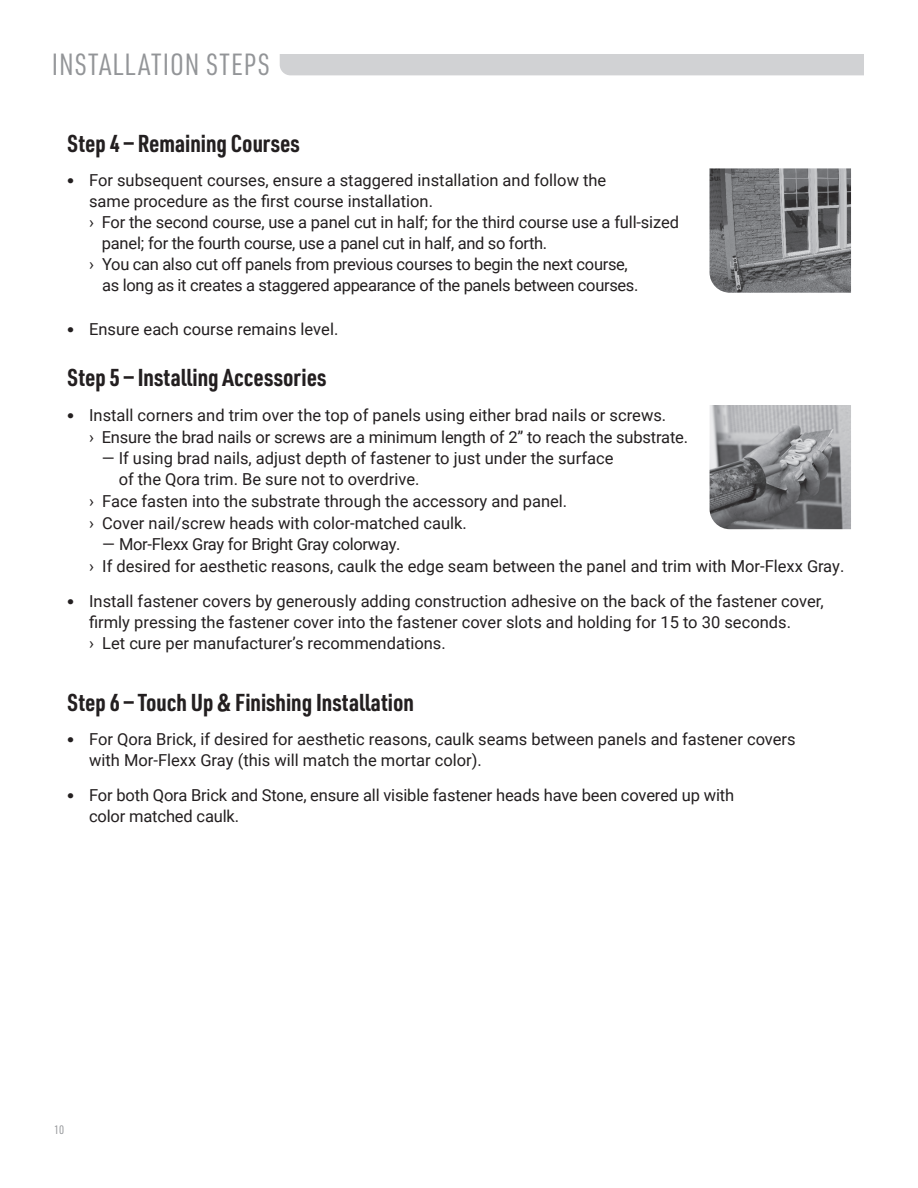
<style>
.page{position:relative;width:918px;height:1188px;background:#fff}
.page>*{position:absolute;margin:0;border:0;box-sizing:border-box;transform-origin:0 0}
.t1{font:30px "URWDIN Cond";letter-spacing:.03em;color:#939598}
.t2{font:700 24px "URWDIN Cond";color:#231f20}
.t3{font:16.5px/21px "Roboto";color:#231f20}
.t4{font:16.5px "Roboto";letter-spacing:-.02em;color:#231f20}
.t5{font:12px "URWDIN Cond";color:#939598}
.s1{font-family:"URWDIN Cond";font-weight:700;font-size:15px}
</style>
<div class="page">
<div style="left:280px;top:54px;width:584px;height:21px;background:#d1d2d4"></div>
<img style="left:710px;top:405px;width:141px;height:124px">
<img style="left:710px;top:168px;width:141px;height:125px">
<h1 class="t1" style="left:52px;top:45px;width:220px">INSTALLATION STEPS</h1>
<h2 class="t2" style="left:68px;top:127px;width:234px">Step 4 — Remaining Courses</h2>
<p class="t3" style="left:68px;top:169px;width:540px"><span class="s1">•</span> For subsequent courses, ensure a staggered installation and follow the</p>
<p class="t3" style="left:89px;top:190px;width:345px">same procedure as the first course installation.</p>
<p class="t3" style="left:89px;top:211px;width:591px">› For the second course, use a panel cut in half; for the third course use a full-sized</p>
<p class="t4" style="left:102px;top:232px;width:447px">panel; for the fourth course, use a panel cut in half, and so forth.</p>
<p class="t4" style="left:89px;top:253px;width:540px">› You can also cut off panels from previous courses to begin the next course,</p>
<p class="t4" style="left:102px;top:274px;width:538px">as long as it creates a staggered appearance of the panels between courses.</p>
<p class="t3" style="left:68px;top:318px;width:272px"><span class="s1">•</span> Ensure each course remains level.</p>
<h2 class="t2" style="left:68px;top:361px;width:261px">Step 5 — Installing Accessories</h2>
<p class="t3" style="left:89px;top:403px;width:601px;line-height:22px;text-indent:-22px"><span class="s1">•</span> Install corners and trim over the top of panels using either brad nails or screws.<br>› Ensure the brad nails or screws are a minimum length of 2” to reach the substrate.</p>
<p class="t3" style="left:102px;top:447px;width:513px">— If using brad nails, adjust depth of fastener to just under the surface</p>
<p class="t3" style="left:119px;top:468px;width:302px">of the Qora trim. Be sure not to overdrive.</p>
<p class="t3" style="left:89px;top:490px;width:480px">› Face fasten into the substrate through the accessory and panel.</p>
<p class="t3" style="left:89px;top:512px;width:379px">› Cover nail/screw heads with color-matched caulk.</p>
<p class="t3" style="left:89px;top:532px;width:757px;line-height:22px;text-indent:13px">— Mor-Flexx Gray for Bright Gray colorway.<br>› If desired for aesthetic reasons, caulk the edge seam between the panel and trim with Mor-Flexx Gray.</p>
<p class="t3" style="left:89px;top:590px;width:736px;text-indent:-22px"><span class="s1">•</span> Install fastener covers by generously adding construction adhesive on the back of the fastener cover, firmly pressing the fastener cover into the fastener cover slots and holding for 15 to 30 seconds.<br>› Let cure per manufacturer’s recommendations.</p>
<h2 class="t2" style="left:68px;top:686px;width:348px">Step 6 — Touch Up &amp; Finishing Installation</h2>
<p class="t3" style="left:89px;top:728px;width:708px;text-indent:-22px"><span class="s1">•</span> For Qora Brick, if desired for aesthetic reasons, caulk seams between panels and fastener covers with Mor-Flexx Gray (this will match the mortar color).</p>
<p class="t3" style="left:89px;top:784px;width:647px;text-indent:-22px"><span class="s1">•</span> For both Qora Brick and Stone, ensure all visible fastener heads have been covered up with color matched caulk.</p>
<p class="t5" style="left:54px;top:1122px;width:12px">10</p>
</div>
